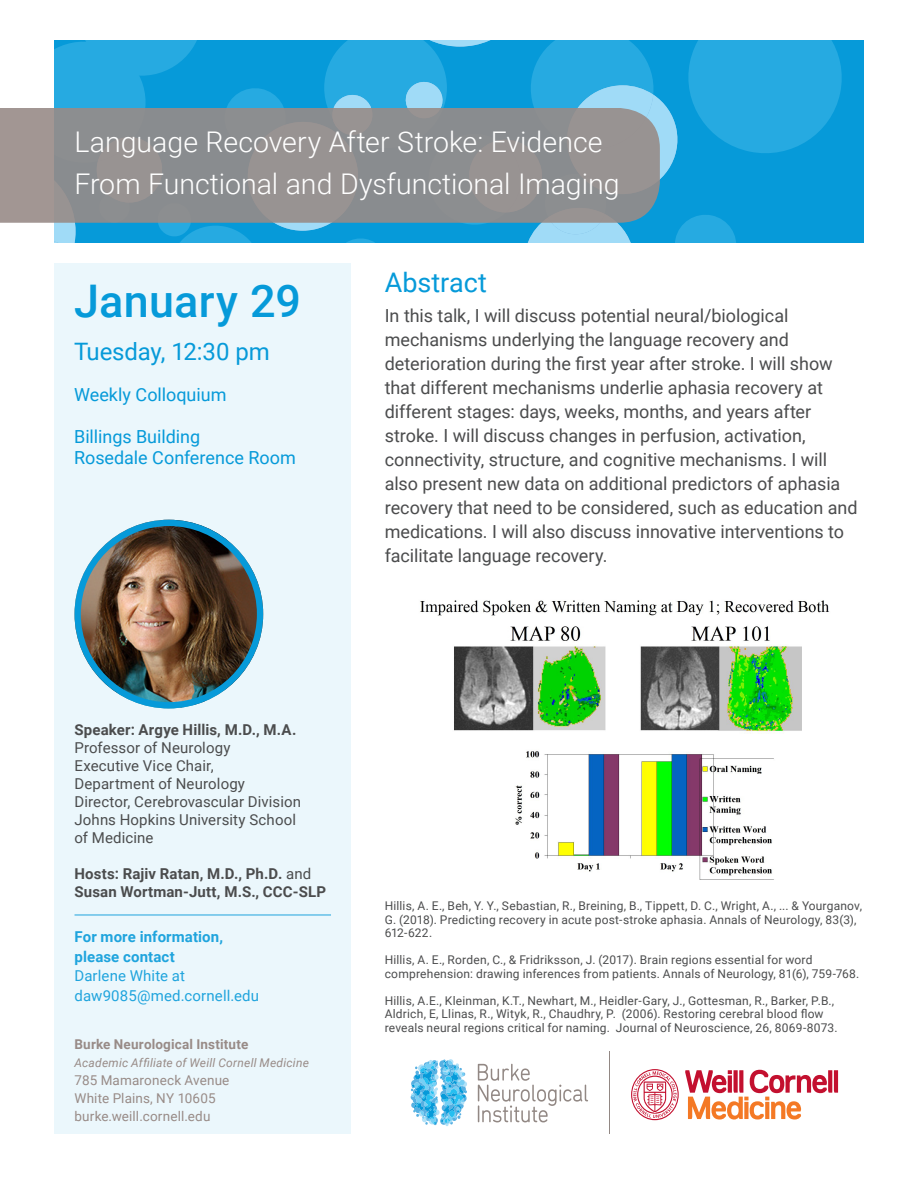
<style>
.page{position:relative;width:918px;height:1188px;background:#fff}
.page>*{position:absolute;margin:0;border:0;box-sizing:border-box;transform-origin:0 0}
.Sidebar_H1{font:500 45px "Roboto";letter-spacing:.005em;color:#069ad9}
.t1{font:300 28.5px/42px "Roboto";color:#fff}
.t2{font:27px "Roboto";color:#069ad9}
.t3{font:24px "Roboto";letter-spacing:-.005em;color:#069ad9}
.Body{font:18px/24px "Roboto";letter-spacing:-.005em;color:#4b4c4d}
.t4{font:18px/21px "Roboto";letter-spacing:-.005em;color:#069ad9}
.Sidebar_Body{font:15px/18px "Roboto";letter-spacing:.005em;color:#4b4c4d}
.Sidebar_Body-2{font:700 15px/18px "Roboto";letter-spacing:.01em;color:#4b4c4d}
.t5{font:15px/19.5px "Roboto";letter-spacing:.01em;color:#1fa4dd}
.t6{font:13.5px/18px "Roboto";letter-spacing:.01em;color:#988b87}
.t7{font:700 13.5px "Roboto";letter-spacing:.01em;color:#988b87}
.Body-2{font:12px/13.5px "Roboto";letter-spacing:.015em;color:#4b4c4d}
.t8{font:italic 12px "Roboto";letter-spacing:.015em;color:#988b87}
.s1{font-weight:400}
.s2{font-weight:700}
</style>
<div class="page">
<div style="left:54px;top:264px;width:297px;height:870px;background:#ebf7fc"></div>
<img style="left:75px;top:520px;width:188px;height:188px;border-radius:94px">
<div style="left:75px;top:520px;width:188px;height:188px;border:6px solid #069ad9;border-radius:50%"></div>
<svg style="left:54px;top:40px;width:795px;height:203px;background:#1da5de"></svg>
<hr style="left:75px;top:915px;width:256px;height:1px;background:#1fa4dd">
<svg style="left:0;top:108px;width:660px;height:115px;background:#908f91"></svg>
<svg style="left:478px;top:1064px;width:110px;height:58px"></svg>
<svg style="left:411px;top:1059px;width:56px;height:67px"></svg>
<svg style="left:685px;top:1070px;width:153px;height:50px"></svg>
<svg style="left:631px;top:1069px;width:48px;height:51px"></svg>
<hr style="left:609px;top:1051px;width:1px;height:83px;background:#928884">
<img style="left:420px;top:600px;width:410px;height:279px">
<h1 class="t1" style="left:75px;top:119px;width:546px">Language Recovery After Stroke: Evidence<br>From Functional and Dysfunctional Imaging</h1>
<p class="Sidebar_H1" style="left:74px;top:270px;width:228px">January 29</p>
<p class="t3" style="left:74px;top:335px;width:197px">Tuesday, 12:30 pm</p>
<p class="t4" style="left:74px;top:384px;width:154px">Weekly Colloquium</p>
<p class="t4" style="left:74px;top:426px;width:223px">Billings Building<br>Rosedale Conference Room</p>
<h2 class="t2" style="left:385px;top:263px;width:104px">Abstract</h2>
<p class="Body" style="left:385px;top:303px;width:474px">In this talk, I will discuss potential neural/biological mechanisms underlying the language recovery and deterioration during the first year after stroke. I will show that different mechanisms underlie aphasia recovery at different stages: days, weeks, months, and years after stroke. I will discuss changes in perfusion, activation, connectivity, structure, and cognitive mechanisms. I will also present new data on additional predictors of aphasia recovery that need to be considered, such as education and medications. I will also discuss innovative interventions to facilitate language recovery.</p>
<p class="Sidebar_Body-2" style="left:75px;top:720px;width:223px">Speaker: Argye Hillis, M.D., M.A.<br><span class="s1">Professor of Neurology</span></p>
<p class="Sidebar_Body" style="left:75px;top:756px;width:172px">Executive Vice Chair,<br>Department of Neurology</p>
<p class="Sidebar_Body" style="left:75px;top:792px;width:228px">Director, Cerebrovascular Division</p>
<p class="Sidebar_Body" style="left:75px;top:810px;width:223px">Johns Hopkins University School of Medicine</p>
<p class="Sidebar_Body-2" style="left:75px;top:864px;width:253px">Hosts: Rajiv Ratan, M.D., Ph.D. <span class="s1">and<br></span>Susan Wortman-Jutt, M.S., CCC-SLP</p>
<p class="t5" style="left:75px;top:927px;width:186px"><span class="s2">For more information, please contact<br></span>Darlene White at daw9085@med.cornell.edu</p>
<p class="t7" style="left:75px;top:1034px;width:175px">Burke Neurological Institute</p>
<p class="t8" style="left:75px;top:1054px;width:236px">Academic Affiliate of Weill Cornell Medicine</p>
<p class="t6" style="left:75px;top:1070px;width:156px">785 Mamaroneck Avenue<br>White Plains, NY 10605 burke.weill.cornell.edu</p>
<p class="Body-2" style="left:385px;top:899px;width:479px">Hillis, A. E., Beh, Y. Y., Sebastian, R., Breining, B., Tippett, D. C., Wright, A., ... &amp; Yourganov,<br>G. (2018). Predicting recovery in acute post‐stroke aphasia. Annals of Neurology, 83(3),<br>612-622.</p>
<p class="Body-2" style="left:385px;top:953px;width:476px">Hillis, A. E., Rorden, C., &amp; Fridriksson, J. (2017). Brain regions essential for word comprehension: drawing inferences from patients. Annals of Neurology, 81(6), 759-768.</p>
<p class="Body-2" style="left:385px;top:993px;width:454px">Hillis, A.E., Kleinman, K.T., Newhart, M., Heidler-Gary, J., Gottesman, R., Barker, P.B.,<br>Aldrich, E, Llinas, R., Wityk, R., Chaudhry, P. (2006). Restoring cerebral blood flow reveals neural regions critical for naming. Journal of Neuroscience, 26, 8069-8073.</p>
</div>
